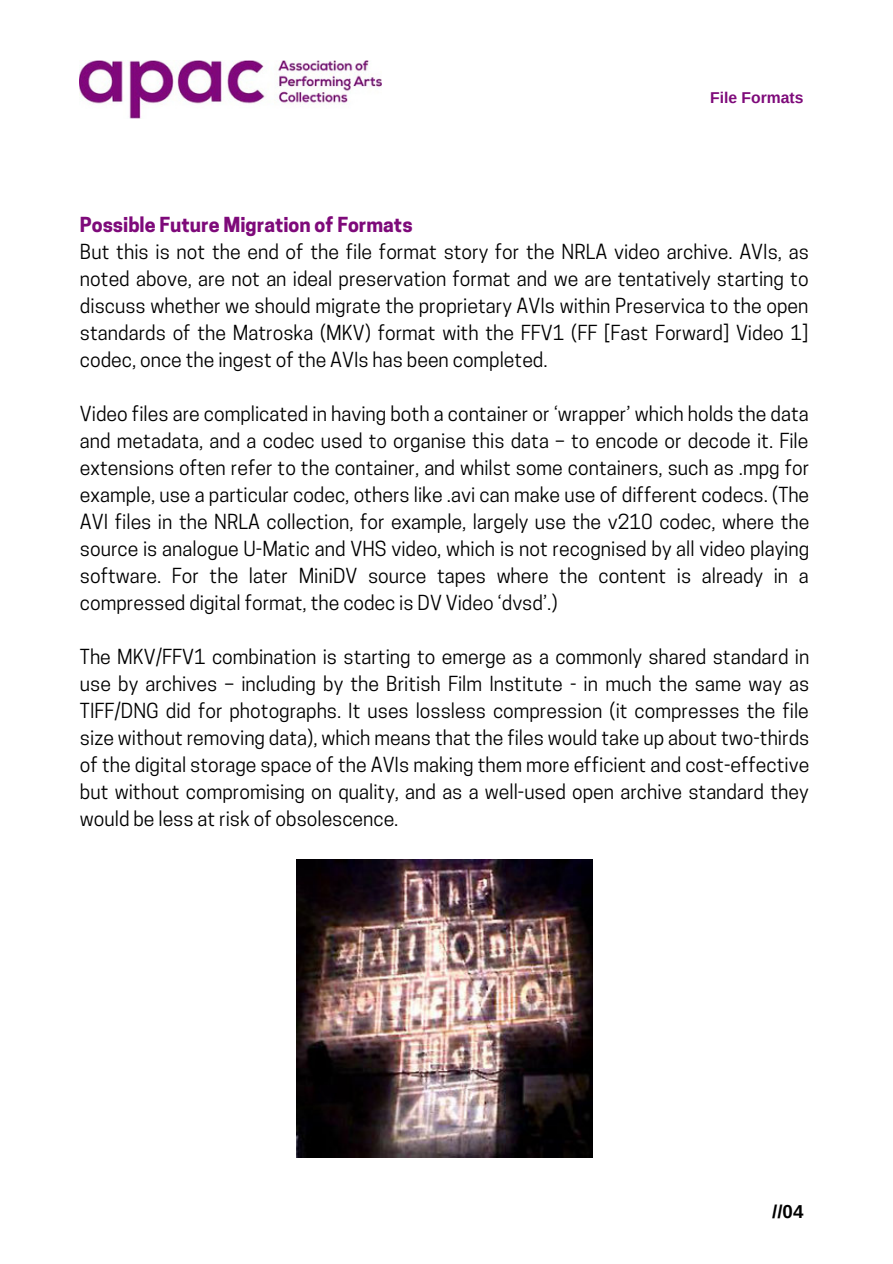
<style>
.page{position:relative;width:893px;height:1264px;background:#fff}
.page>*{position:absolute;margin:0;border:0;box-sizing:border-box;transform-origin:0 0}
.t1{font:19.5px/27px "Cooper Hewitt";color:#000;text-align:justify}
.t2{font:700 19.5px "Cooper Hewitt";color:#7e0a7a}
.t3{font:700 18.75px "Arimo";color:#000}
.t4{font:700 15.75px "Arimo";color:#7e0a7a}
</style>
<div class="page">
<img style="left:80px;top:60px;width:301px;height:59px">
<img style="left:297px;top:859px;width:295px;height:298px">
<p class="t4" style="left:710px;top:89px;width:95px">File Formats</p>
<p class="t2" style="left:80px;top:217px;width:334px">Possible Future Migration of Formats</p>
<p class="t1" style="left:80px;top:241px;width:730px">But this is not the end of the file format story for the NRLA video archive. AVIs, as noted above, are not an ideal preservation format and we are tentatively starting to discuss whether we should migrate the proprietary AVIs within Preservica to the open standards of the Matroska (MKV) format with the FFV1 (FF [Fast Forward] Video 1] codec, once the ingest of the AVIs has been completed.</p>
<p class="t1" style="left:80px;top:402px;width:730px">Video files are complicated in having both a container or ‘wrapper’ which holds the data and metadata, and a codec used to organise this data – to encode or decode it. File extensions often refer to the container, and whilst some containers, such as .mpg for example, use a particular codec, others like .avi can make use of different codecs. (The AVI files in the NRLA collection, for example, largely use the v210 codec, where the source is analogue U-Matic and VHS video, which is not recognised by all video playing software. For the later MiniDV source tapes where the content is already in a compressed digital format, the codec is DV Video ‘dvsd’.)</p>
<p class="t1" style="left:80px;top:645px;width:730px">The MKV/FFV1 combination is starting to emerge as a commonly shared standard in use by archives – including by the British Film Institute - in much the same way as TIFF/DNG did for photographs. It uses lossless compression (it compresses the file size without removing data), which means that the files would take up about two-thirds of the digital storage space of the AVIs making them more efficient and cost-effective but without compromising on quality, and as a well-used open archive standard they would be less at risk of obsolescence.</p>
<p class="t3" style="left:772px;top:1200px;width:33px">//04</p>
</div>
